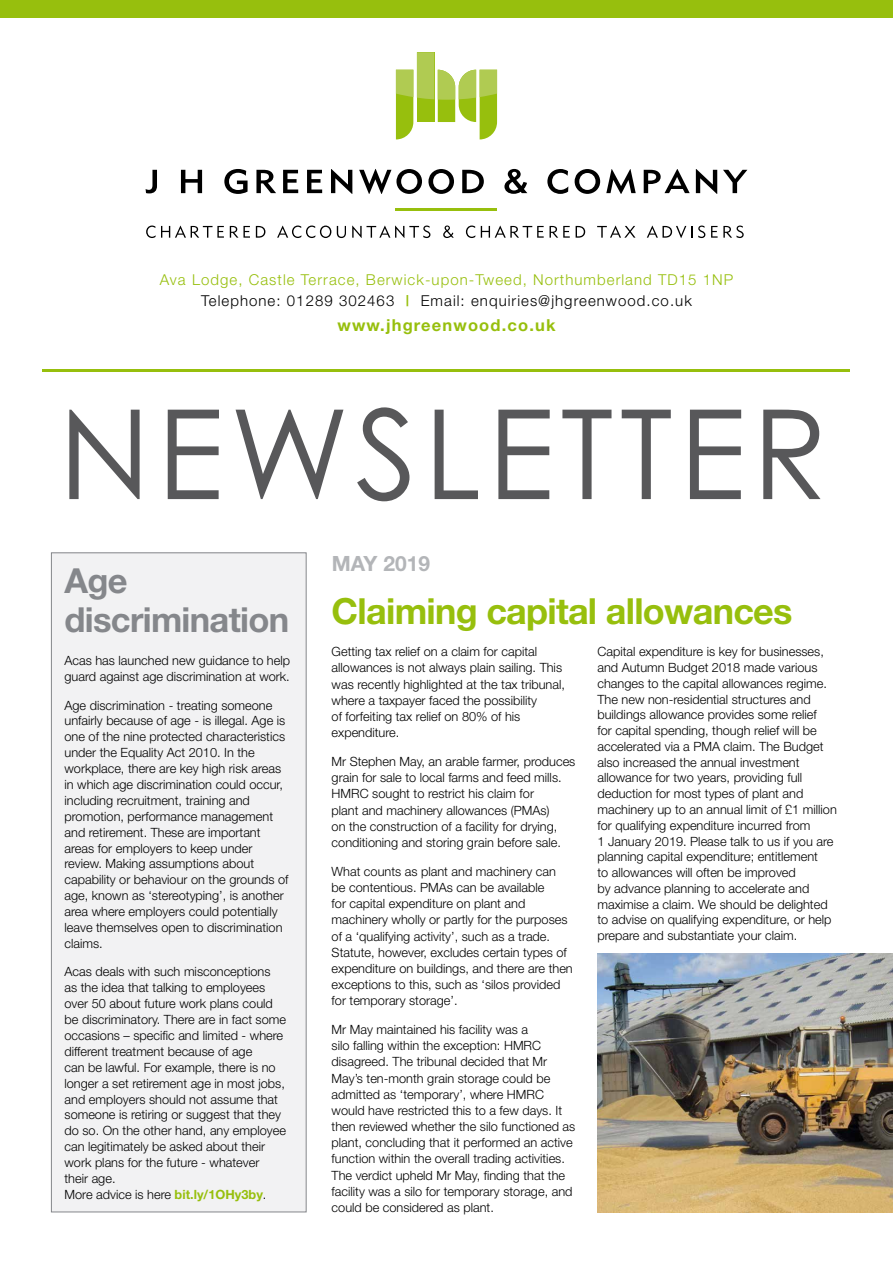
<style>
.page{position:relative;width:893px;height:1263px;background:#fff}
.page>*{position:absolute;margin:0;border:0;box-sizing:border-box;transform-origin:0 0}
.t1{font:124.5px "Century Gothic";letter-spacing:.05em;color:#58585a}
.t2{font:700 36px "Helvetica Neue";letter-spacing:-.02em;color:#97bf0d}
.t3{font:700 34.5px/39.2px "Helvetica Neue";letter-spacing:-.02em;color:#85878b}
.t4{font:700 21px "Helvetica Neue";letter-spacing:-.005em;color:#b3b5b8}
.t5{font:700 16.5px "Helvetica Neue";letter-spacing:.07em;color:#97bf0d}
.t6{font:300 15px/21px "Helvetica Neue";letter-spacing:.07em;color:#97bf0d;text-align:center}
.t7{font:300 12.75px/15.9px "Helvetica Neue";color:#000}
.s1{color:#000}
.s2{font-weight:500}
.s3{font-weight:700;color:#97bf0d}
</style>
<div class="page">
<div style="left:0;top:0;width:893px;height:18px;background:#97bf0d"></div>
<hr style="left:43px;top:369px;width:807px;height:2px;background:#97bf0d">
<svg style="left:396px;top:52px;width:101px;height:87px"></svg>
<svg style="left:146px;top:170px;width:11px;height:23px"></svg>
<svg style="left:181px;top:170px;width:21px;height:23px"></svg>
<svg style="left:224px;top:169px;width:24px;height:25px"></svg>
<svg style="left:256px;top:170px;width:20px;height:23px"></svg>
<svg style="left:283px;top:170px;width:15px;height:23px"></svg>
<svg style="left:307px;top:170px;width:15px;height:23px"></svg>
<svg style="left:331px;top:169px;width:21px;height:25px"></svg>
<svg style="left:359px;top:169px;width:63px;height:25px"></svg>
<svg style="left:428px;top:169px;width:26px;height:25px"></svg>
<svg style="left:462px;top:170px;width:22px;height:23px"></svg>
<svg style="left:504px;top:169px;width:23px;height:25px"></svg>
<svg style="left:547px;top:169px;width:21px;height:25px"></svg>
<svg style="left:575px;top:169px;width:25px;height:25px"></svg>
<svg style="left:606px;top:169px;width:30px;height:25px"></svg>
<svg style="left:644px;top:169px;width:46px;height:24px"></svg>
<svg style="left:696px;top:169px;width:21px;height:25px"></svg>
<svg style="left:723px;top:170px;width:24px;height:23px"></svg>
<hr style="left:396px;top:209px;width:101px;height:2px;background:#97bf0d">
<svg style="left:146px;top:226px;width:78px;height:12px"></svg>
<svg style="left:230px;top:226px;width:20px;height:12px"></svg>
<svg style="left:256px;top:226px;width:9px;height:12px"></svg>
<svg style="left:277px;top:226px;width:54px;height:12px"></svg>
<svg style="left:337px;top:226px;width:9px;height:12px"></svg>
<svg style="left:352px;top:226px;width:78px;height:12px"></svg>
<svg style="left:443px;top:225px;width:11px;height:13px"></svg>
<svg style="left:466px;top:226px;width:9px;height:12px"></svg>
<svg style="left:481px;top:226px;width:63px;height:12px"></svg>
<svg style="left:550px;top:226px;width:20px;height:12px"></svg>
<svg style="left:576px;top:226px;width:9px;height:12px"></svg>
<svg style="left:597px;top:226px;width:38px;height:12px"></svg>
<svg style="left:647px;top:226px;width:45px;height:12px"></svg>
<svg style="left:698px;top:226px;width:7px;height:12px"></svg>
<svg style="left:711px;top:226px;width:33px;height:12px"></svg>
<img style="left:597px;top:953px;width:296px;height:259px">
<div style="left:51px;top:553px;width:255px;height:659px;background:#f2f2f3"></div>
<div style="left:51px;top:552px;width:256px;height:660px;border:1px solid #85878b"></div>
<p class="t6" style="left:160px;top:268px;width:575px">Ava Lodge, Castle Terrace, Berwick-upon-Tweed, Northumberland TD15 1NP<br><span class="s1">Telephone: 01289 302463</span> <span class="s2">|</span> <span class="s1">Email: enquiries@jhgreenwood.co.uk</span></p>
<p class="t5" style="left:337px;top:315px;width:220px">www.jhgreenwood.co.uk</p>
<h1 class="t1" style="left:58px;top:378px;width:771px">NEWSLETTER</h1>
<h3 class="t3" style="left:65px;top:560px;width:226px">Age discrimination</h3>
<p class="t7" style="left:65px;top:652px;width:227px">Acas has launched new guidance to help guard against age discrimination at work.</p>
<p class="t7" style="left:65px;top:697px;width:225px">Age discrimination - treating someone unfairly because of age - is illegal. Age is one of the nine protected characteristics under the Equality Act 2010. In the workplace, there are key high risk areas in which age discrimination could occur, including recruitment, training and promotion, performance management and retirement. These are important areas for employers to keep under review. Making assumptions about capability or behaviour on the grounds of age, known as ‘stereotyping’, is another area where employers could potentially leave themselves open to discrimination claims.</p>
<p class="t7" style="left:65px;top:964px;width:223px">Acas deals with such misconceptions as the idea that talking to employees over 50 about future work plans could be discriminatory. There are in fact some occasions – specific and limited - where different treatment because of age<br>can be lawful. For example, there is no longer a set retirement age in most jobs, and employers should not assume that someone is retiring or suggest that they do so. On the other hand, any employee can legitimately be asked about their work plans for the future - whatever their age.<br>More advice is here <span class="s3">bit.ly/1OHy3by</span>.</p>
<h3 class="t4" style="left:332px;top:551px;width:100px">MAY 2019</h3>
<h2 class="t2" style="left:332px;top:588px;width:462px">Claiming capital allowances</h2>
<p class="t7" style="left:332px;top:643px;width:235px">Getting tax relief on a claim for capital allowances is not always plain sailing. This was recently highlighted at the tax tribunal, where a taxpayer faced the possibility<br>of forfeiting tax relief on 80% of his expenditure.</p>
<p class="t7" style="left:332px;top:753px;width:245px">Mr Stephen May, an arable farmer, produces grain for sale to local farms and feed mills.<br>HMRC sought to restrict his claim for<br>plant and machinery allowances (PMAs)<br>on the construction of a facility for drying, conditioning and storing grain before sale.</p>
<p class="t7" style="left:332px;top:863px;width:243px">What counts as plant and machinery can be contentious. PMAs can be available<br>for capital expenditure on plant and machinery wholly or partly for the purposes of a ‘qualifying activity’, such as a trade.<br>Statute, however, excludes certain types of expenditure on buildings, and there are then exceptions to this, such as ‘silos provided for temporary storage’.</p>
<p class="t7" style="left:332px;top:1021px;width:245px">Mr May maintained his facility was a<br>silo falling within the exception: HMRC disagreed. The tribunal decided that Mr May’s ten-month grain storage could be admitted as ‘temporary’, where HMRC would have restricted this to a few days. It then reviewed whether the silo functioned as plant, concluding that it performed an active function within the overall trading activities.<br>The verdict upheld Mr May, finding that the facility was a silo for temporary storage, and could be considered as plant.</p>
<p class="t7" style="left:597px;top:643px;width:241px">Capital expenditure is key for businesses, and Autumn Budget 2018 made various changes to the capital allowances regime.<br>The new non-residential structures and buildings allowance provides some relief<br>for capital spending, though relief will be accelerated via a PMA claim. The Budget also increased the annual investment allowance for two years, providing full deduction for most types of plant and machinery up to an annual limit of £1 million for qualifying expenditure incurred from<br>1 January 2019. Please talk to us if you are planning capital expenditure; entitlement<br>to allowances will often be improved<br>by advance planning to accelerate and maximise a claim. We should be delighted to advise on qualifying expenditure, or help prepare and substantiate your claim.</p>
</div>
